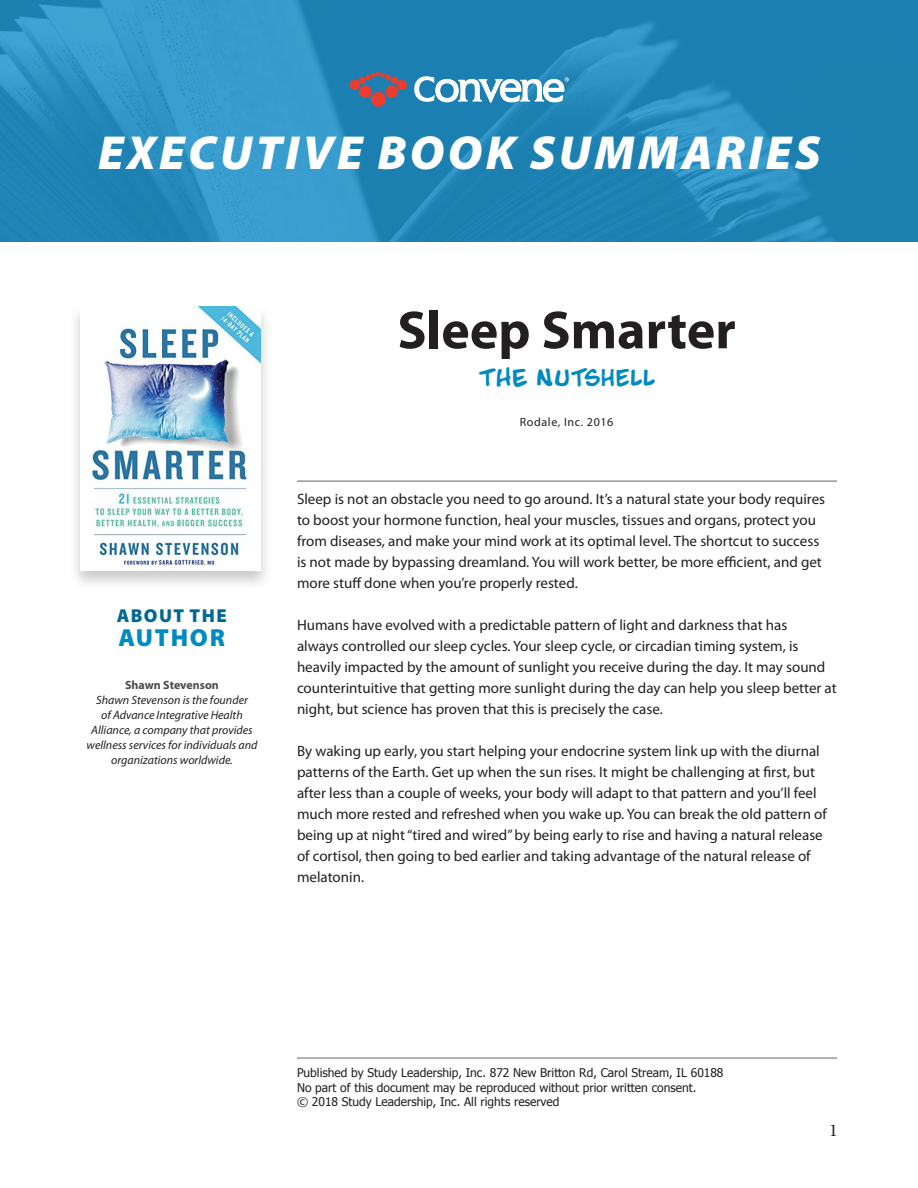
<style>
.page{position:relative;width:918px;height:1188px;background:#fff}
.page>*{position:absolute;margin:0;border:0;box-sizing:border-box;transform-origin:0 0}
.t1{font:700 54px "Myriad Pro";color:#231f20}
.t2{font:italic 900 48px "Myriad Pro";letter-spacing:.07em;color:#fff}
.t3{font:27px "Snowfall";letter-spacing:.05em;color:#008bc0}
.t4{font:900 24.75px "Myriad Pro";letter-spacing:.07em;color:#008bc0}
.t5{font:900 18.75px "Myriad Pro";letter-spacing:.075em;color:#006991}
.t6{font:18px "Minion Pro";color:#231f20}
.t7{font:15px/21px "Myriad Pro";color:#231f20}
.t8{font:12px/14.4px "Tahoma";color:#231f20}
.t9{font:italic 12px/15px "Myriad Pro";color:#231f20;text-align:center}
.t10{font:12px "Myriad Pro";letter-spacing:.05em;color:#231f20}
.t11{font:700 12px "Myriad Pro";color:#4d4b4b}
</style>
<div class="page">
<hr style="left:297px;top:480px;width:540px;height:2px;background:#999898">
<hr style="left:297px;top:1057px;width:540px;height:2px;background:#999898">
<div style="left:69px;top:304px;width:203px;height:287px;background:#4d4b4b;opacity:.3"></div>
<img style="left:81px;top:307px;width:179px;height:263px">
<svg style="left:0;top:0;width:918px;height:241px;background:#258aba"></svg>
<div style="left:397px;top:80px;width:10px;height:10px;background:#ea3d2f;border-radius:4px"></div>
<div style="left:396px;top:80px;width:11px;height:10px;border:1px solid #ea3d2f;border-radius:4px"></div>
<div style="left:359px;top:77px;width:7px;height:7px;background:#ea3d2f;border-radius:50%"></div>
<div style="left:359px;top:77px;width:7px;height:7px;border:1px solid #ea3d2f;border-radius:50%"></div>
<div style="left:391px;top:77px;width:6px;height:7px;background:#ea3d2f;border-radius:50%"></div>
<div style="left:391px;top:77px;width:7px;height:7px;border:1px solid #ea3d2f;border-radius:50%"></div>
<svg style="left:366px;top:72px;width:25px;height:8px"></svg>
<div style="left:350px;top:80px;width:10px;height:10px;background:#ea3d2f;border-radius:4px"></div>
<div style="left:350px;top:80px;width:10px;height:10px;border:1px solid #ea3d2f;border-radius:4px"></div>
<svg style="left:359px;top:86px;width:39px;height:21px"></svg>
<svg style="left:414px;top:72px;width:155px;height:31px"></svg>
<h2 class="t2" style="left:98px;top:126px;width:724px">EXECUTIVE BOOK SUMMARIES</h2>
<p class="t5" style="left:117px;top:605px;width:112px">ABOUT THE</p>
<h3 class="t4" style="left:118px;top:624px;width:108px">AUTHOR</h3>
<p class="t11" style="left:125px;top:678px;width:95px">Shawn Stevenson</p>
<p class="t9" style="left:87px;top:692px;width:172px">Shawn Stevenson is the founder<br>of Advance Integrative Health<br>Alliance, a company that provides wellness services for individuals and organizations worldwide.</p>
<h1 class="t1" style="left:397px;top:300px;width:340px">Sleep Smarter</h1>
<h3 class="t3" style="left:479px;top:363px;width:177px">THE NUTSHELL</h3>
<p class="t10" style="left:520px;top:416px;width:95px">Rodale, Inc. 2016</p>
<p class="t7" style="left:297px;top:488px;width:530px">Sleep is not an obstacle you need to go around. It’s a natural state your body requires to boost your hormone function, heal your muscles, tissues and organs, protect you from diseases, and make your mind work at its optimal level. The shortcut to success is not made by bypassing dreamland. You will work better, be more efficient, and get more stuff done when you’re properly rested.</p>
<p class="t7" style="left:297px;top:614px;width:541px">Humans have evolved with a predictable pattern of light and darkness that has<br>always controlled our sleep cycles. Your sleep cycle, or circadian timing system, is heavily impacted by the amount of sunlight you receive during the day. It may sound counterintuitive that getting more sunlight during the day can help you sleep better at night, but science has proven that this is precisely the case.</p>
<p class="t7" style="left:297px;top:740px;width:531px">By waking up early, you start helping your endocrine system link up with the diurnal patterns of the Earth. Get up when the sun rises. It might be challenging at first, but after less than a couple of weeks, your body will adapt to that pattern and you’ll feel much more rested and refreshed when you wake up. You can break the old pattern of being up at night “tired and wired” by being early to rise and having a natural release of cortisol, then going to bed earlier and taking advantage of the natural release of melatonin.</p>
<p class="t8" style="left:297px;top:1065px;width:428px">Published by Study Leadership, Inc. 872 New Britton Rd, Carol Stream, IL 60188<br>No part of this document may be reproduced without prior written consent.<br>© 2018 Study Leadership, Inc. All rights reserved</p>
<p class="t6" style="left:829px;top:1118px;width:10px">1</p>
</div>
